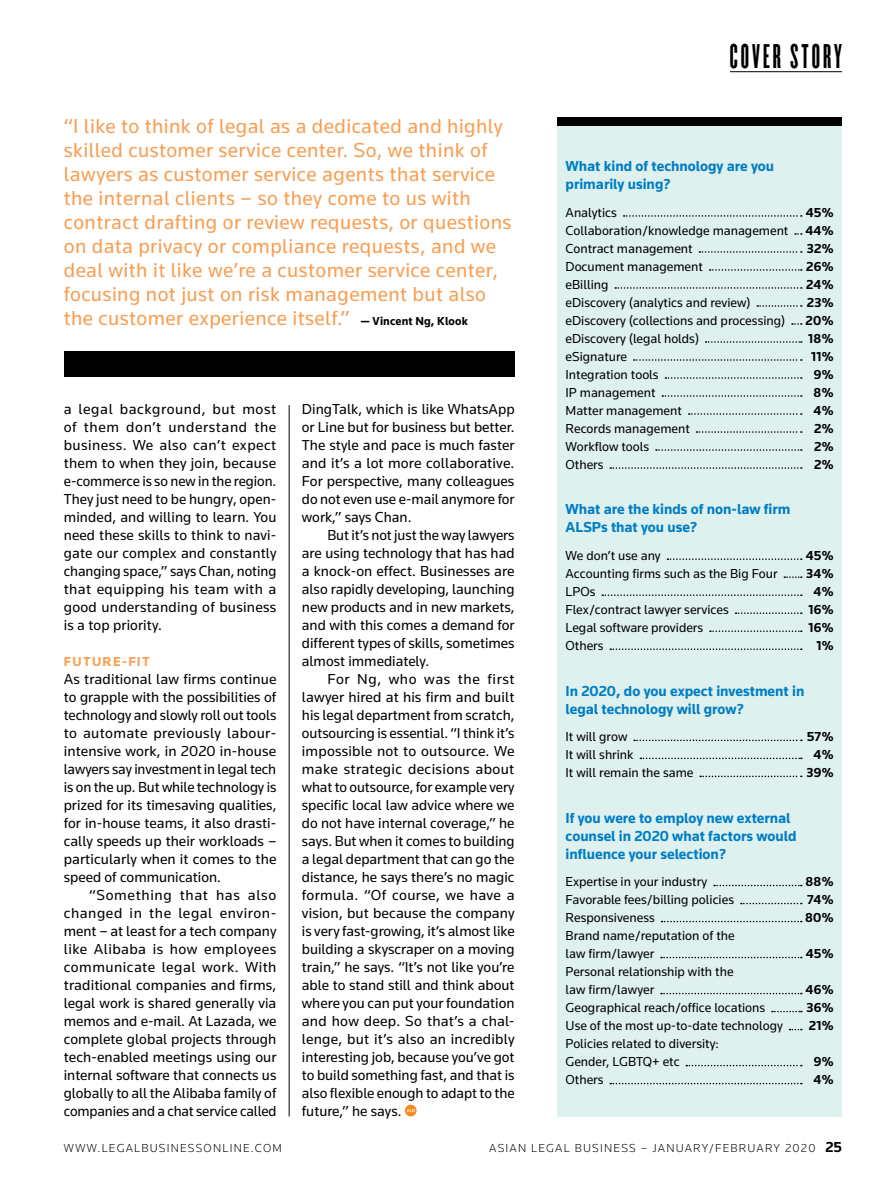
<style>
.page{position:relative;width:893px;height:1191px;background:#fff}
.page>*{position:absolute;margin:0;border:0;box-sizing:border-box;transform-origin:0 0}
.t1{font:30px "Champion HTF Bantamweight";letter-spacing:.1em;color:#000}
.t2{font:21px/24px "Knowledge";letter-spacing:.02em;color:#f89e53}
.t3{font:15px/18px "Knowledge";color:#000;text-align:justify}
.t4{font:700 15px/18px "Knowledge";color:#007dc5}
.t5{font:13.5px/18px "Knowledge";color:#000}
.t6{font:700 13.5px/18px "Knowledge";letter-spacing:.02em;color:#000;text-align:right}
.t7{font:700 13.5px "Knowledge";letter-spacing:.1em;color:#f89e53}
.t8{font:300 12px "Knowledge";letter-spacing:.1em;color:#000}
.s1{font-weight:700;font-size:12px;color:#000}
.s2{font-weight:700;font-size:15px}
</style>
<div class="page">
<div style="left:557px;top:117px;width:285px;height:999px;background:#def1ee"></div>
<hr style="left:730px;top:71px;width:112px;height:1px;background:#000">
<svg style="left:405px;top:1104px;width:12px;height:12px"></svg>
<svg style="left:407px;top:1109px;width:8px;height:3px"></svg>
<svg style="left:624px;top:215px;width:178px;height:2px"></svg>
<svg style="left:795px;top:233px;width:7px;height:2px"></svg>
<svg style="left:699px;top:251px;width:103px;height:2px"></svg>
<svg style="left:710px;top:269px;width:92px;height:2px"></svg>
<svg style="left:615px;top:287px;width:187px;height:2px"></svg>
<svg style="left:757px;top:305px;width:45px;height:2px"></svg>
<svg style="left:792px;top:323px;width:10px;height:2px"></svg>
<svg style="left:706px;top:341px;width:96px;height:2px"></svg>
<svg style="left:634px;top:359px;width:168px;height:2px"></svg>
<svg style="left:665px;top:377px;width:137px;height:2px"></svg>
<svg style="left:662px;top:395px;width:140px;height:2px"></svg>
<svg style="left:689px;top:413px;width:113px;height:2px"></svg>
<svg style="left:696px;top:431px;width:106px;height:2px"></svg>
<svg style="left:656px;top:449px;width:146px;height:2px"></svg>
<svg style="left:610px;top:467px;width:192px;height:2px"></svg>
<svg style="left:667px;top:558px;width:135px;height:2px"></svg>
<svg style="left:784px;top:576px;width:18px;height:2px"></svg>
<svg style="left:602px;top:594px;width:200px;height:2px"></svg>
<svg style="left:735px;top:612px;width:67px;height:2px"></svg>
<svg style="left:710px;top:630px;width:92px;height:2px"></svg>
<svg style="left:610px;top:648px;width:192px;height:2px"></svg>
<svg style="left:714px;top:884px;width:88px;height:2px"></svg>
<svg style="left:741px;top:902px;width:61px;height:2px"></svg>
<svg style="left:661px;top:920px;width:141px;height:2px"></svg>
<svg style="left:661px;top:956px;width:141px;height:2px"></svg>
<svg style="left:661px;top:992px;width:141px;height:2px"></svg>
<svg style="left:772px;top:1010px;width:30px;height:2px"></svg>
<svg style="left:789px;top:1028px;width:13px;height:2px"></svg>
<svg style="left:686px;top:1064px;width:116px;height:2px"></svg>
<svg style="left:610px;top:1082px;width:192px;height:2px"></svg>
<svg style="left:634px;top:739px;width:168px;height:2px"></svg>
<svg style="left:640px;top:757px;width:162px;height:2px"></svg>
<svg style="left:700px;top:775px;width:102px;height:2px"></svg>
<div style="left:64px;top:351px;width:450px;height:25px;background:#000"></div>
<hr style="left:289px;top:405px;width:1px;height:711px;background:#000">
<div style="left:557px;top:117px;width:285px;height:9px;background:#000"></div>
<p class="t2" style="left:64px;top:114px;width:449px">“I like to think of legal as a dedicated and highly skilled customer service center. So, we think of lawyers as customer service agents that service the internal clients – so they come to us with contract drafting or review requests, or questions on data privacy or compliance requests, and we deal with it like we’re a customer service center, focusing not just on risk management but also the customer experience itself.” <span class="s1">— Vincent Ng, Klook</span></p>
<p class="t3" style="left:64px;top:400px;width:214px">a legal background, but most of them don’t understand the business. We also can’t expect them to when they join, because e-commerce is so new in the region.<br>They just need to be hungry, open&shy;minded, and willing to learn. You need these skills to think to navi&shy;gate our complex and constantly changing space,” says Chan, noting that equipping his team with a good understanding of business is a top priority.</p>
<p class="t7" style="left:64px;top:653px;width:87px">FUTURE-FIT</p>
<p class="t3" style="left:64px;top:670px;width:214px">As traditional law firms continue to grapple with the possibilities of technology and slowly roll out tools to automate previously labour&shy;intensive work, in 2020 in-house lawyers say investment in legal tech is on the up. But while technology is prized for its timesaving qualities, for in-house teams, it also drasti&shy;cally speeds up their workloads – particularly when it comes to the speed of communication.</p>
<p class="t3" style="left:64px;top:886px;width:214px;text-indent:26px">“Something that has also changed in the legal environ&shy;ment – at least for a tech company like Alibaba is how employees communicate legal work. With traditional companies and firms, legal work is shared generally via memos and e-mail. At Lazada, we complete global projects through tech-enabled meetings using our internal software that connects us globally to all the Alibaba family of companies and a chat service called</p>
<p class="t3" style="left:302px;top:400px;width:214px">DingTalk, which is like WhatsApp or Line but for business but better.<br>The style and pace is much faster and it’s a lot more collaborative.<br>For perspective, many colleagues do not even use e-mail anymore for work,” says Chan.</p>
<p class="t3" style="left:302px;top:526px;width:214px;text-indent:26px">But it’s not just the way lawyers are using technology that has had a knock-on effect. Businesses are also rapidly developing, launching new products and in new markets, and with this comes a demand for different types of skills, sometimes almost immediately.</p>
<p class="t3" style="left:302px;top:670px;width:214px;text-indent:26px">For Ng, who was the first lawyer hired at his firm and built his legal department from scratch, outsourcing is essential. “I think it’s impossible not to outsource. We make strategic decisions about what to outsource, for example very specific local law advice where we do not have internal coverage,” he says. But when it comes to building a legal department that can go the distance, he says there’s no magic formula. “Of course, we have a vision, but because the company is very fast-growing, it’s almost like building a skyscraper on a moving train,” he says. “It’s not like you’re able to stand still and think about where you can put your foundation and how deep. So that’s a chal&shy;lenge, but it’s also an incredibly interesting job, because you’ve got to build something fast, and that is also flexible enough to adapt to the future,” he says.</p>
<h1 class="t1" style="left:730px;top:38px;width:114px">COVER STORY</h1>
<p class="t4" style="left:566px;top:157px;width:210px">What kind of technology are you primarily using?</p>
<p class="t5" style="left:566px;top:203px;width:224px">Analytics<br>Collaboration/knowledge management<br>Contract management<br>Document management<br>eBilling<br>eDiscovery (analytics and review) eDiscovery (collections and processing) eDiscovery (legal holds)<br>eSignature<br>Integration tools<br>IP management<br>Matter management<br>Records management<br>Workflow tools<br>Others</p>
<p class="t6" style="left:805px;top:203px;width:29px">45%<br>44%<br>32%<br>26%<br>24%<br>23%<br>20%<br>18%<br>11%<br>9%<br>8%<br>4%<br>2%<br>2%<br>2%</p>
<p class="t4" style="left:566px;top:500px;width:226px">What are the kinds of non-law firm<br>ALSPs that you use?</p>
<p class="t5" style="left:566px;top:546px;width:214px">We don’t use any<br>Accounting firms such as the Big Four<br>LPOs<br>Flex/contract lawyer services<br>Legal software providers<br>Others</p>
<p class="t6" style="left:806px;top:546px;width:29px">45%<br>34%<br>4%<br>16%<br>16%<br>1%</p>
<p class="t4" style="left:566px;top:681px;width:240px">In 2020, do you expect investment in legal technology will grow?</p>
<p class="t5" style="left:566px;top:727px;width:129px">It will grow<br>It will shrink<br>It will remain the same</p>
<p class="t6" style="left:806px;top:727px;width:28px;text-align:center">57%<br>4%<br>39%</p>
<p class="t4" style="left:566px;top:808px;width:232px">If you were to employ new external counsel in 2020 what factors would influence your selection?</p>
<p class="t5" style="left:566px;top:872px;width:219px">Expertise in your industry<br>Favorable fees/billing policies<br>Responsiveness<br>Brand name/reputation of the<br>law firm/lawyer<br>Personal relationship with the<br>law firm/lawyer<br>Geographical reach/office locations<br>Use of the most up-to-date technology<br>Policies related to diversity:<br>Gender, LGBTQ+ etc<br>Others</p>
<p class="t6" style="left:805px;top:872px;width:30px;text-align:justify">88% 74% 80%</p>
<p class="t6" style="left:806px;top:944px;width:29px">45%</p>
<p class="t6" style="left:806px;top:980px;width:29px;text-align:justify">46% 36% 21%</p>
<p class="t6" style="left:814px;top:1052px;width:21px;text-align:left">9%<br>4%</p>
<p class="t8" style="left:64px;top:1141px;width:220px">WWW.LEGALBUSINESSONLINE.COM</p>
<p class="t8" style="left:489px;top:1141px;width:354px">ASIAN LEGAL BUSINESS – JANUARY/FEBRUARY 2020 <span class="s2">25</span></p>
</div>
